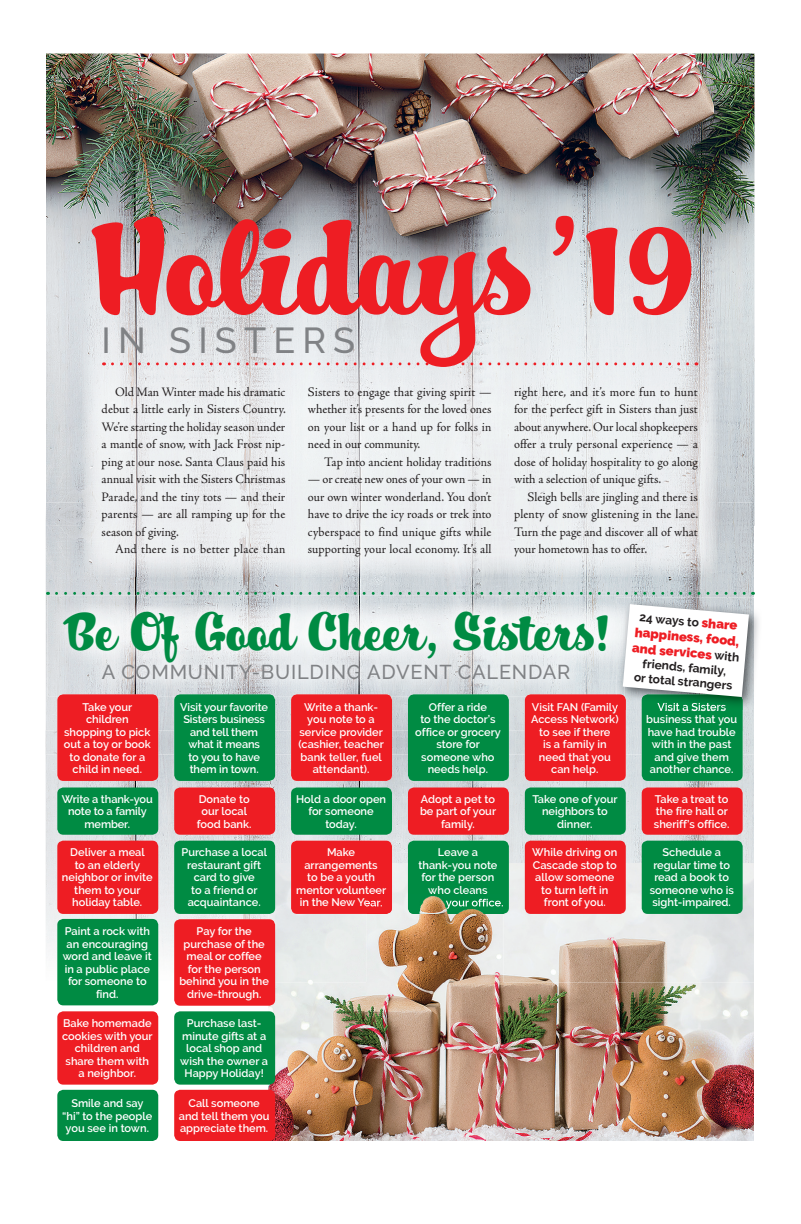
<style>
.page{position:relative;width:801px;height:1224px;background:#fff}
.page>*{position:absolute;margin:0;border:0;box-sizing:border-box;transform-origin:0 0}
.t1{font:122px "Hucklebuck JF";color:#ee1d23}
.t2{font:48px "Hucklebuck JF";color:#008b43}
.t3{font:500 36px "Raleway";letter-spacing:.2em;color:#808285}
.t4{font:500 20px "Raleway";letter-spacing:.04em;color:#808285}
.t5{font:13px/17.5px "Adobe Jenson Pro";letter-spacing:.005em;color:#231f20;text-align:justify;scale:.96 1}
.t6{font:900 13px/15.6px "Raleway";color:#ee1d23}
.t7{font:700 12px/14.4px "Raleway";color:#231f20;text-align:center}
.t8{font:600 11px/12.5px "Raleway";color:#fff;text-align:center}
.s1{font-weight:900;font-size:13px;color:#ee1d23}
.s2{font-weight:700;font-size:12px;color:#231f20}
</style>
<div class="page">
<img style="left:46px;top:54px;width:708px;height:449px">
<img style="left:46px;top:526px;width:35px;height:424px">
<img style="left:152px;top:755px;width:35px;height:228px">
<img style="left:258px;top:755px;width:35px;height:164px">
<img style="left:364px;top:755px;width:71px;height:108px">
<img style="left:506px;top:755px;width:35px;height:108px">
<img style="left:613px;top:755px;width:35px;height:108px">
<img style="left:719px;top:755px;width:35px;height:108px">
<img style="left:81px;top:781px;width:71px;height:138px">
<img style="left:187px;top:781px;width:71px;height:138px">
<img style="left:293px;top:780px;width:71px;height:62px">
<img style="left:435px;top:780px;width:71px;height:62px">
<img style="left:541px;top:781px;width:72px;height:60px">
<img style="left:648px;top:781px;width:71px;height:60px">
<img style="left:157px;top:696px;width:18px;height:35px">
<img style="left:274px;top:696px;width:18px;height:35px">
<img style="left:391px;top:696px;width:18px;height:35px">
<img style="left:508px;top:696px;width:18px;height:35px">
<img style="left:626px;top:710px;width:16px;height:21px">
<img style="left:743px;top:710px;width:11px;height:21px">
<img style="left:613px;top:566px;width:141px;height:32px">
<img style="left:81px;top:566px;width:532px;height:26px">
<img style="left:81px;top:526px;width:1px;height:40px">
<img style="left:718px;top:526px;width:36px;height:40px">
<img style="left:46px;top:503px;width:708px;height:23px">
<img style="left:46px;top:731px;width:708px;height:24px">
<img style="left:82px;top:225px;width:636px;height:352px">
<svg style="left:113px;top:362px;width:584px;height:3px;background:#e7bbbe"></svg>
<img style="left:268px;top:863px;width:486px;height:278px">
<div style="left:174px;top:919px;width:101px;height:87px;background:#ee1d23;border-radius:6px"></div>
<div style="left:174px;top:694px;width:101px;height:87px;background:#008b43;border-radius:6px"></div>
<div style="left:57px;top:1011px;width:101px;height:74px;background:#ee1d23;border-radius:6px"></div>
<div style="left:57px;top:1090px;width:101px;height:51px;background:#008b43;border-radius:6px"></div>
<div style="left:525px;top:694px;width:101px;height:87px;background:#ee1d23;border-radius:6px"></div>
<div style="left:57px;top:841px;width:101px;height:73px;background:#ee1d23;border-radius:6px"></div>
<div style="left:174px;top:788px;width:101px;height:47px;background:#ee1d23;border-radius:6px"></div>
<div style="left:291px;top:788px;width:101px;height:47px;background:#008b43;border-radius:6px"></div>
<div style="left:408px;top:694px;width:101px;height:87px;background:#008b43;border-radius:6px"></div>
<div style="left:291px;top:694px;width:101px;height:87px;background:#ee1d23;border-radius:6px"></div>
<div style="left:174px;top:841px;width:101px;height:73px;background:#008b43;border-radius:6px"></div>
<div style="left:642px;top:788px;width:101px;height:47px;background:#ee1d23;border-radius:6px"></div>
<div style="left:57px;top:919px;width:101px;height:86px;background:#008b43;border-radius:6px"></div>
<div style="left:408px;top:788px;width:101px;height:47px;background:#ee1d23;border-radius:6px"></div>
<div style="left:408px;top:841px;width:101px;height:73px;background:#008b43;border-radius:6px"></div>
<div style="left:57px;top:694px;width:101px;height:87px;background:#ee1d23;border-radius:6px"></div>
<div style="left:525px;top:841px;width:101px;height:73px;background:#ee1d23;border-radius:6px"></div>
<div style="left:642px;top:841px;width:101px;height:73px;background:#008b43;border-radius:6px"></div>
<div style="left:642px;top:694px;width:101px;height:87px;background:#008b43;border-radius:6px"></div>
<div style="left:291px;top:841px;width:101px;height:73px;background:#ee1d23;border-radius:6px"></div>
<div style="left:57px;top:788px;width:101px;height:47px;background:#008b43;border-radius:6px"></div>
<div style="left:525px;top:788px;width:101px;height:47px;background:#008b43;border-radius:6px"></div>
<div style="left:174px;top:1011px;width:101px;height:74px;background:#008b43;border-radius:6px"></div>
<img style="left:47px;top:595px;width:577px;height:101px">
<img style="left:176px;top:694px;width:98px;height:2px">
<img style="left:526px;top:694px;width:90px;height:2px">
<img style="left:409px;top:694px;width:98px;height:2px">
<img style="left:293px;top:694px;width:97px;height:2px">
<img style="left:59px;top:694px;width:98px;height:2px">
<img style="left:82px;top:604px;width:534px;height:70px">
<img style="left:624px;top:598px;width:135px;height:112px">
<img style="left:616px;top:598px;width:8px;height:6px">
<svg style="left:616px;top:604px;width:133px;height:106px"></svg>
<svg style="left:57px;top:592px;width:696px;height:3px;background:#9bc0b2"></svg>
<div style="left:174px;top:1090px;width:101px;height:51px;background:#ee1d23;border-radius:6px"></div>
<img style="left:367px;top:893px;width:137px;height:248px">
<img style="left:408px;top:893px;width:96px;height:21px">
<img style="left:473px;top:893px;width:15px;height:1px">
<img style="left:428px;top:893px;width:45px;height:1px">
<img style="left:446px;top:898px;width:57px;height:11px">
<img style="left:446px;top:899px;width:44px;height:10px">
<img style="left:367px;top:893px;width:25px;height:21px">
<img style="left:367px;top:906px;width:15px;height:1px">
<svg style="left:367px;top:893px;width:19px;height:13px"></svg>
<h1 class="t1" style="left:90px;top:216px;width:607px">Holidays’19</h1>
<p class="t5" style="left:102px;top:384px;width:193px;text-indent:14px">Old Man Winter made his dramatic debut a little early in Sisters Country.<br>We’re starting the holiday season under a mantle of snow, with Jack Frost nip&shy;ping at our nose. Santa Claus paid his annual visit with the Sisters Christmas Parade, and the tiny tots — and their parents — are all ramping up for the season of giving.</p>
<p class="t5" style="left:115px;top:542px;width:179px">And there is no better place than</p>
<h3 class="t3" style="left:101px;top:319px;width:255px">IN SISTERS</h3>
<p class="t5" style="left:514px;top:384px;width:193px">right here, and it’s more fun to hunt for the perfect gift in Sisters than just about anywhere. Our local shopkeepers offer a truly personal experience — a dose of holiday hospitality to go along with a selection of unique gifts.</p>
<p class="t5" style="left:514px;top:489px;width:193px;text-indent:14px">Sleigh bells are jingling and there is plenty of snow glistening in the lane.<br>Turn the page and discover all of what your hometown has to offer.</p>
<p class="t5" style="left:308px;top:384px;width:193px">Sisters to engage that giving spirit — whether it’s presents for the loved ones on your list or a hand up for folks in need in our community.</p>
<p class="t5" style="left:324px;top:454px;width:176px">Tap into ancient holiday traditions</p>
<p class="t5" style="left:308px;top:472px;width:193px">— or create new ones of your own — in our own winter wonderland. You don’t have to drive the icy roads or trek into cyberspace to find unique gifts while supporting your local economy. It’s all</p>
<h2 class="t2" style="left:62px;top:612px;width:549px">Be Of Good Cheer, Sisters!</h2>
<h3 class="t4" style="left:102px;top:661px;width:470px">A COMMUNITY-BUILDING ADVENT CALENDAR</h3>
<p class="t8" style="left:64px;top:702px;width:89px">Take your children shopping to pick out a toy or book to donate for a child in need.</p>
<p class="t8" style="left:180px;top:702px;width:89px">Visit your favorite<br>Sisters business and tell them what it means<br>to you to have them in town.</p>
<p class="t8" style="left:299px;top:702px;width:87px">Write a thank&shy;you note to a service provider (cashier, teacher bank teller, fuel attendant).</p>
<p class="t8" style="left:415px;top:702px;width:87px">Offer a ride<br>to the doctor9s office or grocery store for someone who needs help.</p>
<p class="t8" style="left:531px;top:702px;width:89px">Visit FAN (Family<br>Access Network) to see if there<br>is a family in need that you can help.</p>
<p class="t7" style="left:640px;top:611px;width:100px;rotate:5deg">24 ways to <span class="s1">share</span></p>
<p class="t6" style="left:634px;top:625px;width:109px;rotate:5deg">happiness, food, and services <span class="s2">with</span></p>
<p class="t7" style="left:636px;top:657px;width:100px;rotate:5deg">friends, family, or total strangers</p>
<p class="t8" style="left:646px;top:702px;width:92px">Visit a Sisters business that you have had trouble with in the past and give them another chance.</p>
<p class="t8" style="left:62px;top:794px;width:92px">Write a thank-you note to a family member.</p>
<p class="t8" style="left:532px;top:794px;width:87px">Take one of your neighbors to dinner.</p>
<p class="t8" style="left:197px;top:794px;width:56px">Donate to our local food bank.</p>
<p class="t8" style="left:296px;top:794px;width:92px">Hold a door open for someone today.</p>
<p class="t8" style="left:420px;top:794px;width:78px">Adopt a pet to be part of your family.</p>
<p class="t8" style="left:418px;top:847px;width:80px">Leave a thank-you note for the person who cleans</p>
<p class="t8" style="left:654px;top:794px;width:77px;text-align:left">Take a treat to the fire hall or sheriff9s office.</p>
<p class="t8" style="left:62px;top:847px;width:92px">Deliver a meal<br>to an elderly neighbor or invite them to your holiday table.</p>
<p class="t8" style="left:182px;top:847px;width:87px">Purchase a local restaurant gift card to give<br>to a friend or acquaintance.</p>
<p class="t8" style="left:296px;top:847px;width:92px">Make arrangements<br>to be a youth mentor volunteer in the New Year.</p>
<p class="t8" style="left:532px;top:847px;width:87px">While driving on<br>Cascade stop to allow someone to turn left in front of you.</p>
<p class="t8" style="left:650px;top:847px;width:86px">Schedule a regular time to read a book to someone who is sight-impaired.</p>
<p class="t8" style="left:63px;top:926px;width:91px">Paint a rock with an encouraging word and leave it in a public place for someone to find.</p>
<p class="t8" style="left:62px;top:1018px;width:92px">Bake homemade cookies with your children and share them with a neighbor.</p>
<p class="t8" style="left:62px;top:1098px;width:92px">Smile and say &lt;hi= to the people you see in town.</p>
<p class="t8" style="left:179px;top:926px;width:91px">Pay for the purchase of the meal or coffee for the person behind you in the drive-through.</p>
<p class="t8" style="left:180px;top:1018px;width:89px">Purchase last&shy;minute gifts at a local shop and wish the owner a<br>Happy Holiday!</p>
<p class="t8" style="left:179px;top:1098px;width:92px">Call someone and tell them you appreciate them.</p>
</div>
